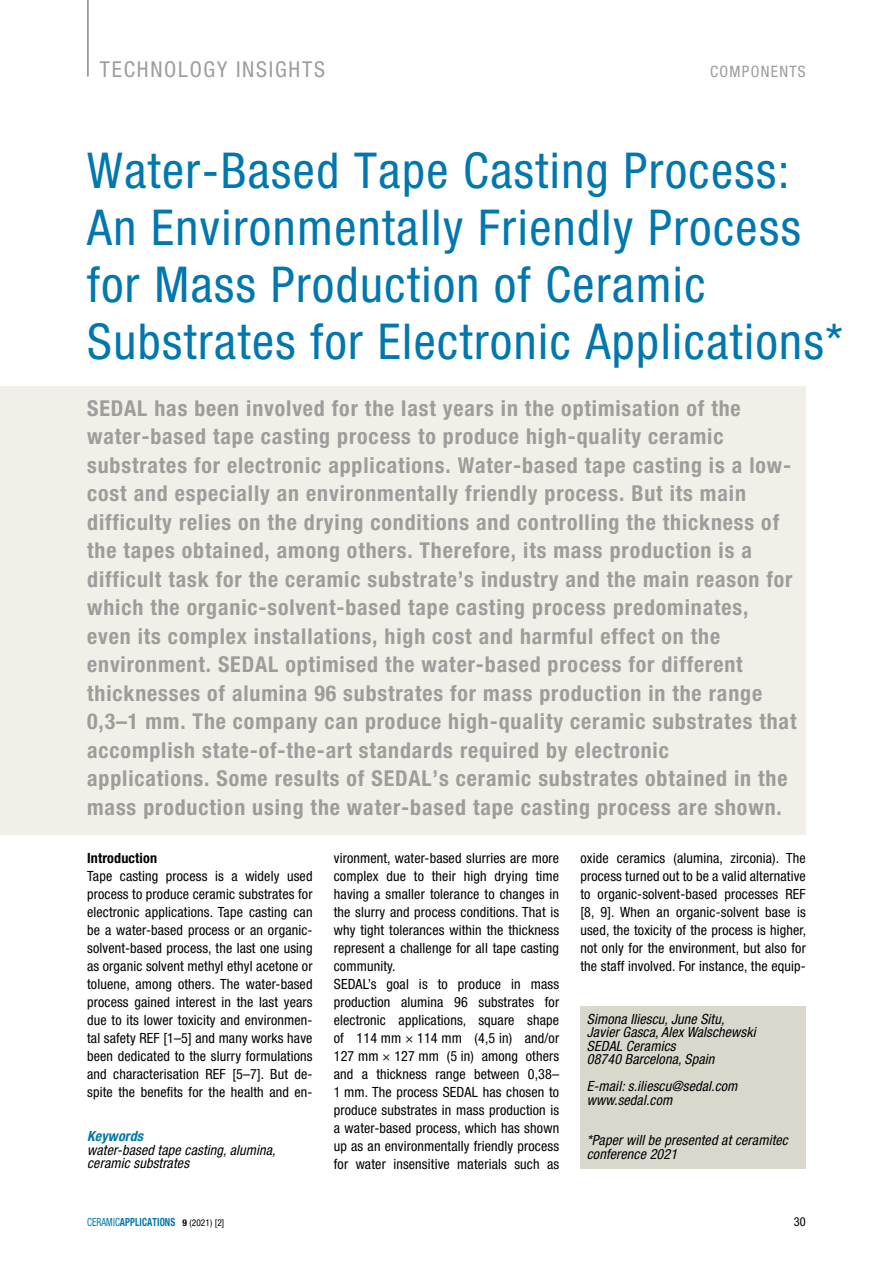
<style>
.page{position:relative;width:893px;height:1263px;background:#fff}
.page>*{position:absolute;margin:0;border:0;box-sizing:border-box;transform-origin:0 0}
.t1{font:condensed 49.5px/57px "Helvetica Neue";letter-spacing:.03em;color:#0077ae}
.t2{font:700 condensed 21.9px/28.5px "Helvetica Neue";letter-spacing:.04em;color:#9d9d9c}
.t3{font:condensed 21.9px "Helvetica Neue";letter-spacing:.08em;color:#9d9d9c}
.t4{font:condensed 15.75px "Helvetica Neue";letter-spacing:.08em;color:#9d9d9c}
.t5{font:condensed 14.1px/18px "Helvetica Neue";letter-spacing:.01em;color:#000;text-align:justify}
.t6{font:italic condensed 14.1px/13.5px "Helvetica Neue";letter-spacing:.01em;color:#000}
.t7{font:700 condensed 14.1px "Helvetica Neue";letter-spacing:.01em;color:#000}
.t8{font:italic 700 condensed 14.1px "Helvetica Neue";letter-spacing:.01em;color:#0077ae}
.t9{font:condensed 12.3px "Helvetica Neue";color:#000}
.t10{font:700 condensed 11.25px "Helvetica Neue";letter-spacing:.01em;color:#0077ae;scale:.83 1}
.s1{font-weight:400}
.s2{font-size:9.3px;color:#000}
.s3{font-weight:400;font-size:9.3px;color:#000}
</style>
<div class="page">
<hr style="left:87px;top:0;width:2px;height:77px;background:#878787">
<div style="left:0;top:386px;width:806px;height:448px;background:#f1efe7"></div>
<div style="left:580px;top:1006px;width:226px;height:162px;background:#dad8cc"></div>
<h2 class="t3" style="left:100px;top:56px;width:227px">TECHNOLOGY INSIGHTS</h2>
<p class="t4" style="left:710px;top:62px;width:97px">COMPONENTS</p>
<h1 class="t1" style="left:87px;top:142px;width:757px">Water-Based Tape Casting Process:<br>An Environmentally Friendly Process for Mass Production of Ceramic Substrates for Electronic Applications*</h1>
<p class="t2" style="left:87px;top:393px;width:711px">SEDAL has been involved for the last years in the optimisation of the water-based tape casting process to produce high-quality ceramic substrates for electronic applications. Water-based tape casting is a low&shy;cost and especially an environmentally friendly process. But its main difficulty relies on the drying conditions and controlling the thickness of the tapes obtained, among others. Therefore, its mass production is a difficult task for the ceramic substrate’s industry and the main reason for which the organic-solvent-based tape casting process predominates, even its complex installations, high cost and harmful effect on the environment. SEDAL optimised the water-based process for different thicknesses of alumina 96 substrates for mass production in the range 0,3–1 mm. The company can produce high-quality ceramic substrates that accomplish state-of-the-art standards required by electronic applications. Some results of SEDAL’s ceramic substrates obtained in the mass production using the water-based tape casting process are shown.</p>
<p class="t7" style="left:87px;top:849px;width:71px">Introduction</p>
<p class="t5" style="left:87px;top:866px;width:227px">Tape casting process is a widely used process to produce ceramic substrates for electronic applications. Tape casting can be a water-based process or an organic&shy;solvent-based process, the last one using as organic solvent methyl ethyl acetone or toluene, among others. The water-based process gained interest in the last years due to its lower toxicity and environmen&shy;tal safety REF [1–5] and many works have been dedicated to the slurry formulations and characterisation REF [5–7]. But de&shy;spite the benefits for the health and en-</p>
<p class="t8" style="left:87px;top:1127px;width:58px">Keywords</p>
<p class="t6" style="left:87px;top:1143px;width:190px">water-based tape casting, alumina, ceramic substrates</p>
<p class="t5" style="left:334px;top:848px;width:227px;text-align:left">vironment, water-based slurries are more complex due to their high drying time having a smaller tolerance to changes in the slurry and process conditions. That is why tight tolerances within the thickness represent a challenge for all tape casting community.<br>SEDAL’s goal is to produce in mass production alumina 96 substrates for electronic applications, square shape of 114 mm × 114 mm (4,5 in) and/or 127 mm × 127 mm (5 in) among others and a thickness range between 0,38– 1 mm. The process SEDAL has chosen to produce substrates in mass production is a water-based process, which has shown up as an environmentally friendly process for water insensitive materials such as</p>
<p class="t5" style="left:580px;top:848px;width:227px">oxide ceramics (alumina, zirconia). The process turned out to be a valid alternative to organic-solvent-based processes REF [8, 9]. When an organic-solvent base is used, the toxicity of the process is higher, not only for the environment, but also for the staff involved. For instance, the equip-</p>
<p class="t6" style="left:587px;top:1012px;width:170px">Simona Iliescu, June Situ,<br>Javier Gasca, Alex Walschewski<br>SEDAL Ceramics<br>08740 Barcelona, Spain</p>
<p class="t6" style="left:587px;top:1079px;width:152px">E-mail: s.iliescu@sedal.com www.sedal.com</p>
<p class="t6" style="left:587px;top:1133px;width:203px">*Paper will be presented at ceramitec conference 2021</p>
<p class="t10" style="left:87px;top:1215px;width:167px"><span class="s1">CERAMIC</span>APPLICATIONS <span class="s2">9</span> <span class="s3">(2021) [2]</span></p>
<p class="t9" style="left:794px;top:1214px;width:14px">30</p>
</div>
